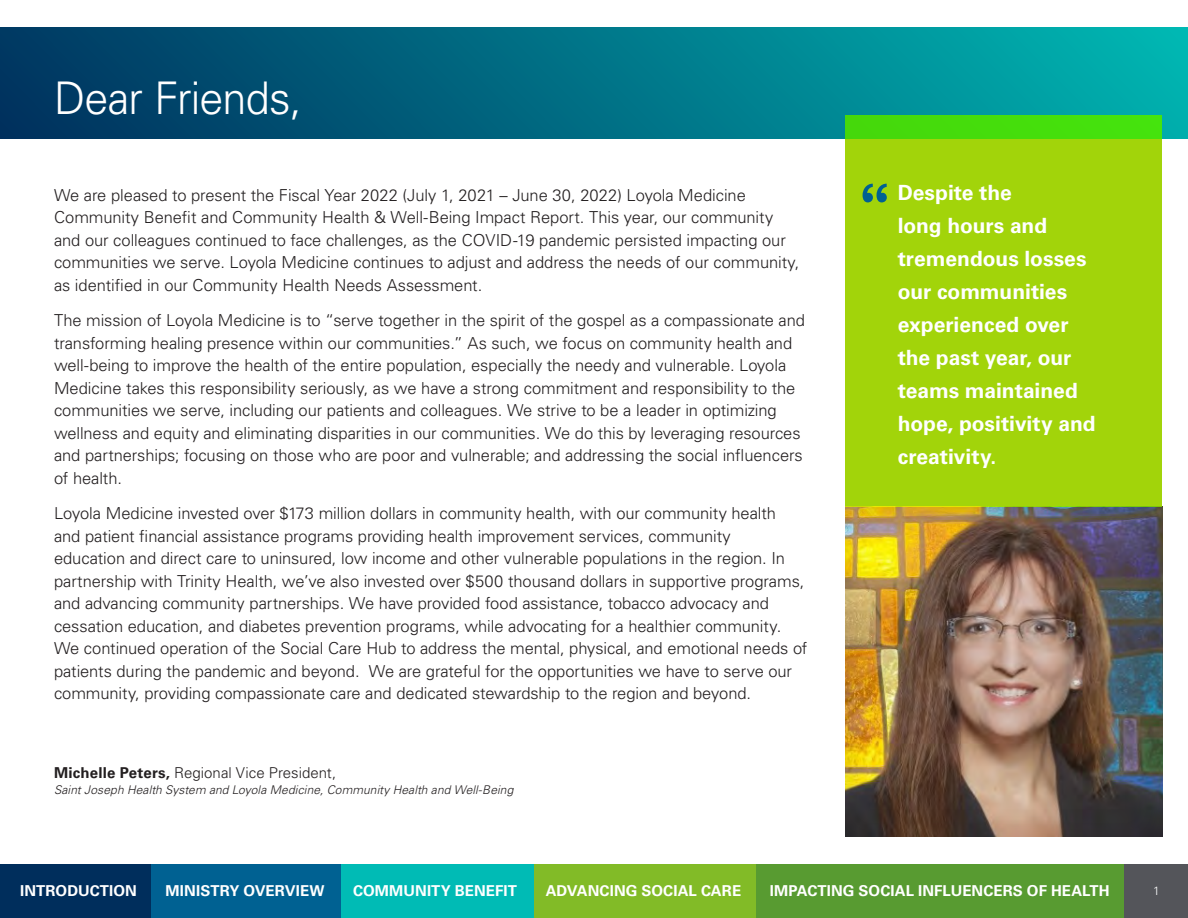
<style>
.page{position:relative;width:1188px;height:918px;background:#fff}
.page>*{position:absolute;margin:0;border:0;box-sizing:border-box;transform-origin:0 0}
.t1{font:72px "Clarendon Text Pro";color:#006192}
.t2{font:300 45px "Univers LT Std";letter-spacing:-.02em;color:#fff;scale:.96 1}
.t3{font:700 21px/33px "Univers LT Std";color:#fff}
.t4{font:300 16.5px/22.5px "Univers LT Std";letter-spacing:-.005em;color:#231f20}
.t5{font:700 15px "Univers LT Std";letter-spacing:.005em;color:#fff}
.t6{font:300 15px "Univers LT Std";color:#231f20}
.t7{font:italic 300 12px "Univers LT Std";letter-spacing:.01em;color:#231f20}
.t8{font:300 12px "Univers LT Std";color:#fff}
.s1{font-weight:700}
</style>
<div class="page">
<div style="left:756px;top:864px;width:368px;height:54px;background:#589b31"></div>
<div style="left:151px;top:864px;width:599px;height:54px;background:#006192"></div>
<div style="left:534px;top:864px;width:222px;height:54px;background:#82bb27"></div>
<div style="left:341px;top:864px;width:193px;height:54px;background:#00bbb5"></div>
<div style="left:0;top:864px;width:151px;height:54px;background:#002e5c"></div>
<div style="left:1124px;top:864px;width:64px;height:54px;background:#54555a"></div>
<img style="left:845px;top:506px;width:318px;height:331px">
<div style="left:0;top:27px;width:1188px;height:112px;background:linear-gradient(to right,#00335f,#00b4b0)"></div>
<div style="left:846px;top:115px;width:316px;height:392px;background:#a2d40a"></div>
<h2 class="t2" style="left:54px;top:71px;width:260px">Dear Friends,</h2>
<p class="t4" style="left:54px;top:184px;width:747px">We are pleased to present the Fiscal Year 2022 (July 1, 2021 – June 30, 2022) Loyola Medicine Community Benefit and Community Health &amp; Well-Being Impact Report. This year, our community and our colleagues continued to face challenges, as the COVID-19 pandemic persisted impacting our communities we serve. Loyola Medicine continues to adjust and address the needs of our community, as identified in our Community Health Needs Assessment.</p>
<p class="t4" style="left:54px;top:309px;width:753px">The mission of Loyola Medicine is to “serve together in the spirit of the gospel as a compassionate and transforming healing presence within our communities.” As such, we focus on community health and well-being to improve the health of the entire population, especially the needy and vulnerable. Loyola Medicine takes this responsibility seriously, as we have a strong commitment and responsibility to the communities we serve, including our patients and colleagues. We strive to be a leader in optimizing wellness and equity and eliminating disparities in our communities. We do this by leveraging resources and partnerships; focusing on those who are poor and vulnerable; and addressing the social influencers of health.</p>
<p class="t4" style="left:54px;top:502px;width:755px">Loyola Medicine invested over $173 million dollars in community health, with our community health<br>and patient financial assistance programs providing health improvement services, community<br>education and direct care to uninsured, low income and other vulnerable populations in the region. In partnership with Trinity Health, we’ve also invested over $500 thousand dollars in supportive programs, and advancing community partnerships. We have provided food assistance, tobacco advocacy and cessation education, and diabetes prevention programs, while advocating for a healthier community.<br>We continued operation of the Social Care Hub to address the mental, physical, and emotional needs of patients during the pandemic and beyond. We are grateful for the opportunities we have to serve our community, providing compassionate care and dedicated stewardship to the region and beyond.</p>
<p class="t6" style="left:54px;top:763px;width:284px"><span class="s1">Michelle Peters,</span> Regional Vice President,</p>
<p class="t7" style="left:54px;top:783px;width:461px">Saint Joseph Health System and Loyola Medicine, Community Health and Well-Being</p>
<h1 class="t1" style="left:860px;top:169px;width:33px">“</h1>
<p class="t3" style="left:898px;top:176px;width:199px">Despite the<br>long hours and tremendous losses our communities experienced over the past year, our teams maintained hope, positivity and creativity.</p>
<p class="t5" style="left:20px;top:882px;width:118px">INTRODUCTION</p>
<p class="t5" style="left:166px;top:882px;width:160px">MINISTRY OVERVIEW</p>
<p class="t5" style="left:353px;top:882px;width:166px">COMMUNITY BENEFIT</p>
<p class="t5" style="left:546px;top:882px;width:197px">ADVANCING SOCIAL CARE</p>
<p class="t5" style="left:770px;top:882px;width:341px">IMPACTING SOCIAL INFLUENCERS OF HEALTH</p>
<p class="t8" style="left:1153px;top:884px;width:8px">1</p>
</div>
